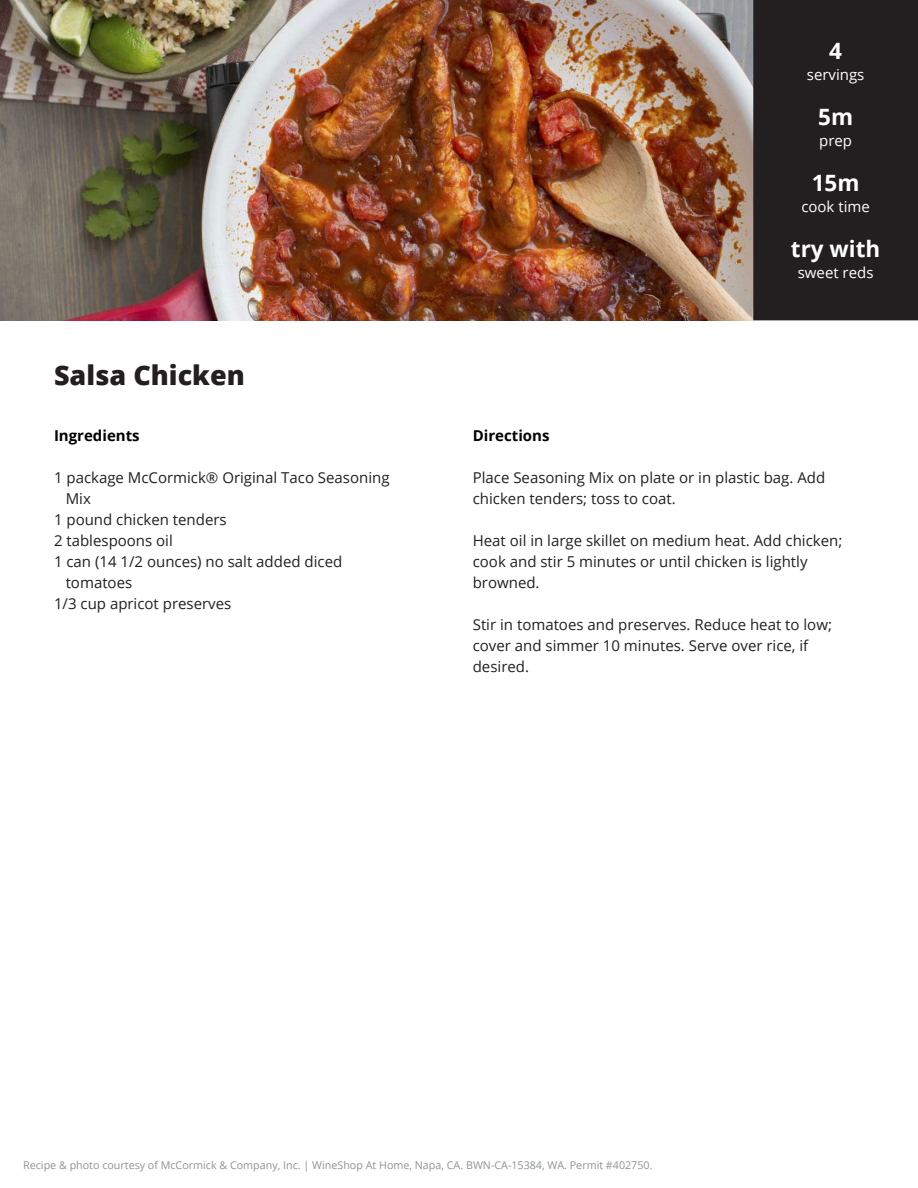
<style>
.page{position:relative;width:918px;height:1188px;background:#fff}
.page>*{position:absolute;margin:0;border:0;box-sizing:border-box;transform-origin:0 0}
.t1{font:800 27px "Open Sans";color:#231f20}
.t2{font:700 22.5px "Open Sans";color:#fff}
.t3{font:15px/21px "Open Sans";color:#231f20}
.t4{font:15px "Open Sans";color:#fff}
.t5{font:700 15px "Open Sans";color:#000}
.t6{font:10.65px "Open Sans";color:#8e9496}
</style>
<div class="page">
<img style="left:0;top:0;width:753px;height:320px">
<div style="left:754px;top:1px;width:163px;height:318px;background:#231f20"></div>
<div style="left:753px;top:0;width:165px;height:320px;border:2px solid #231f20"></div>
<h1 class="t1" style="left:54px;top:355px;width:192px">Salsa Chicken</h1>
<p class="t5" style="left:54px;top:425px;width:87px">Ingredients</p>
<p class="t3" style="left:54px;top:467px;width:337px">1 package McCormick® Original Taco Seasoning</p>
<p class="t3" style="left:66px;top:488px;width:27px">Mix</p>
<p class="t3" style="left:54px;top:509px;width:174px">1 pound chicken tenders</p>
<p class="t3" style="left:54px;top:530px;width:120px">2 tablespoons oil</p>
<p class="t3" style="left:54px;top:551px;width:290px">1 can (14 1/2 ounces) no salt added diced</p>
<p class="t3" style="left:66px;top:572px;width:68px">tomatoes</p>
<p class="t3" style="left:54px;top:593px;width:179px">1/3 cup apricot preserves</p>
<p class="t5" style="left:473px;top:425px;width:78px">Directions</p>
<h2 class="t2" style="left:829px;top:35px;width:14px">4</h2>
<p class="t4" style="left:807px;top:64px;width:59px">servings</p>
<h2 class="t2" style="left:818px;top:101px;width:36px">5m</h2>
<p class="t4" style="left:819px;top:130px;width:34px">prep</p>
<h2 class="t2" style="left:812px;top:167px;width:49px">15m</h2>
<p class="t4" style="left:801px;top:196px;width:70px">cook time</p>
<h2 class="t2" style="left:791px;top:233px;width:91px">try with</h2>
<p class="t4" style="left:798px;top:262px;width:77px">sweet reds</p>
<p class="t3" style="left:473px;top:467px;width:354px">Place Seasoning Mix on plate or in plastic bag. Add chicken tenders; toss to coat.</p>
<p class="t3" style="left:473px;top:530px;width:371px">Heat oil in large skillet on medium heat. Add chicken; cook and stir 5 minutes or until chicken is lightly browned.</p>
<p class="t3" style="left:473px;top:614px;width:361px">Stir in tomatoes and preserves. Reduce heat to low; cover and simmer 10 minutes. Serve over rice, if desired.</p>
<p class="t6" style="left:23px;top:1157px;width:631px">Recipe &amp; photo courtesy of McCormick &amp; Company, Inc. | WineShop At Home, Napa, CA. BWN-CA-15384, WA. Permit #402750.</p>
</div>
